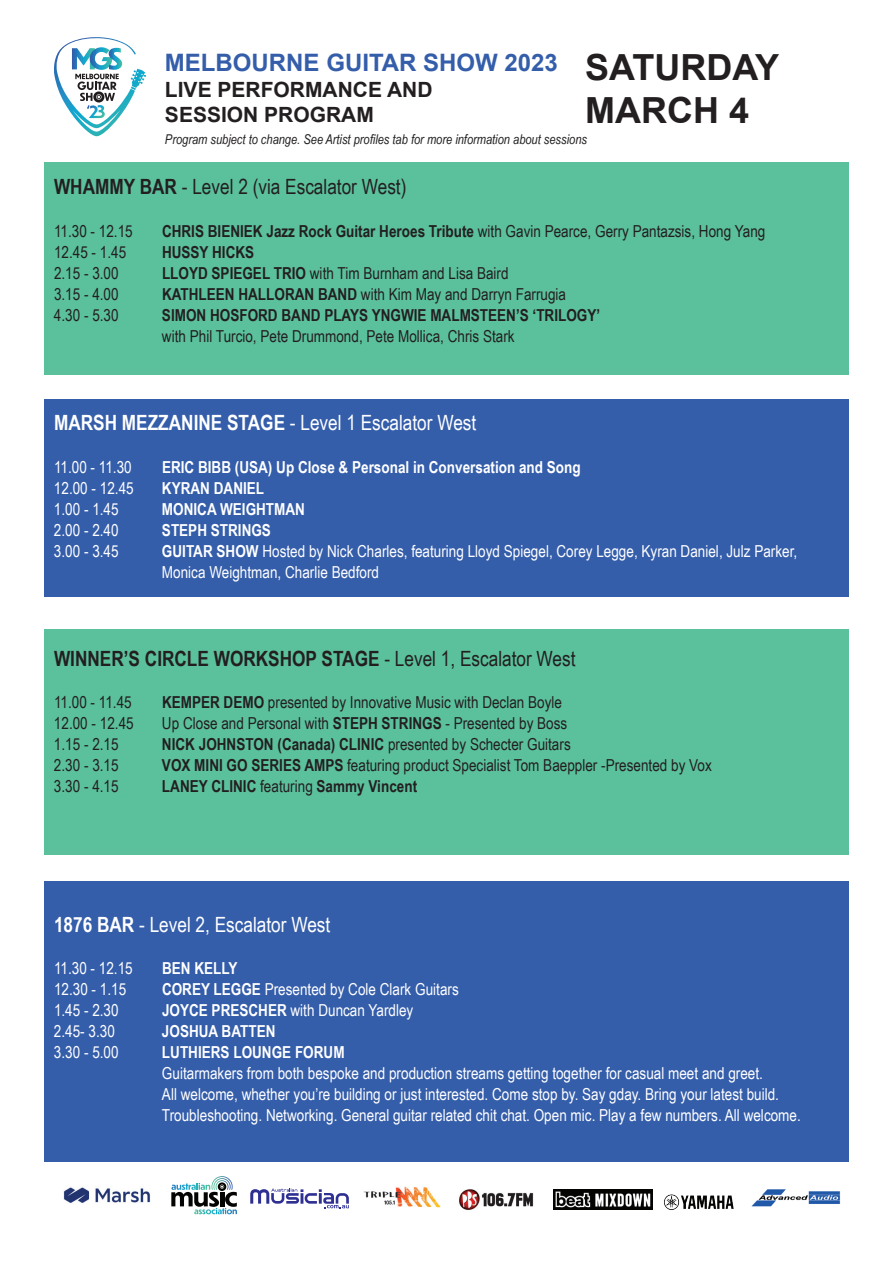
<style>
.page{position:relative;width:893px;height:1263px;background:#fff}
.page>*{position:absolute;margin:0;border:0;box-sizing:border-box;transform-origin:0 0}
.t1{font:700 36px/43.2px "Arial";color:#231f20}
.t2{font:700 24px "Arial";color:#345daa}
.t3{font:21px "Arial Narrow";color:#fff}
.t4{font:700 21px "Arial Narrow";color:#231f20}
.t5{font:21px "Arial Narrow";color:#231f20}
.t6{font:700 21px/25.2px "Arial";color:#231f20}
.t7{font:16.5px/21px "Arial Narrow";color:#fff}
.t8{font:16.5px "Arial Narrow";color:#231f20}
.t9{font:700 16.5px "Arial Narrow";color:#231f20}
.t10{font:700 16.5px "Arial Narrow";color:#fff}
.t11{font:italic 13.5px "Arial Narrow";color:#231f20}
.s1{font-weight:700}
.s2{font-weight:400}
</style>
<div class="page">
<div style="left:44px;top:881px;width:805px;height:281px;background:#345daa"></div>
<div style="left:44px;top:629px;width:805px;height:225px;background:#5bc19d"></div>
<div style="left:44px;top:399px;width:805px;height:197px;background:#345daa"></div>
<div style="left:44px;top:162px;width:805px;height:212px;background:#5bc19d"></div>
<svg style="left:54px;top:37px;width:90px;height:99px"></svg>
<img style="left:63px;top:1187px;width:87px;height:16px">
<svg style="left:171px;top:1176px;width:66px;height:38px"></svg>
<svg style="left:250px;top:1188px;width:99px;height:20px"></svg>
<img style="left:364px;top:1186px;width:76px;height:21px">
<img style="left:459px;top:1189px;width:75px;height:21px">
<img style="left:554px;top:1189px;width:98px;height:20px">
<img style="left:664px;top:1194px;width:70px;height:16px">
<img style="left:751px;top:1189px;width:90px;height:18px">
<h1 class="t1" style="left:585px;top:47px;width:196px">SATURDAY<br>MARCH 4</h1>
<p class="t11" style="left:165px;top:130px;width:423px">Program subject to change. See Artist profiles tab for more information about sessions</p>
<h2 class="t2" style="left:165px;top:47px;width:394px">MELBOURNE GUITAR SHOW 2023</h2>
<p class="t6" style="left:165px;top:77px;width:269px">LIVE PERFORMANCE AND<br>SESSION PROGRAM</p>
<p class="t5" style="left:54px;top:171px;width:354px"><span class="s1">WHAMMY BAR</span> - Level 2 (via Escalator West)</p>
<p class="t8" style="left:54px;top:219px;width:80px">11.30 - 12.15</p>
<p class="t9" style="left:162px;top:219px;width:605px">CHRIS BIENIEK Jazz Rock Guitar Heroes Tribute <span class="s2">with Gavin Pearce, Gerry Pantazsis, Hong Yang</span></p>
<p class="t8" style="left:54px;top:240px;width:74px">12.45 - 1.45</p>
<p class="t9" style="left:162px;top:240px;width:94px">HUSSY HICKS</p>
<p class="t8" style="left:54px;top:261px;width:66px">2.15 - 3.00</p>
<p class="t8" style="left:162px;top:261px;width:348px"><span class="s1">LLOYD SPIEGEL TRIO</span> with Tim Burnham and Lisa Baird</p>
<p class="t8" style="left:54px;top:282px;width:66px">3.15 - 4.00</p>
<p class="t8" style="left:162px;top:282px;width:406px"><span class="s1">KATHLEEN HALLORAN BAND</span> with Kim May and Darryn Farrugia</p>
<p class="t8" style="left:54px;top:303px;width:66px">4.30 - 5.30</p>
<p class="t9" style="left:162px;top:303px;width:440px">SIMON HOSFORD BAND PLAYS YNGWIE MALMSTEEN’S ‘TRILOGY’</p>
<p class="t8" style="left:162px;top:324px;width:354px">with Phil Turcio, Pete Drummond, Pete Mollica, Chris Stark</p>
<p class="t3" style="left:54px;top:407px;width:424px"><span class="s1">MARSH MEZZANINE STAGE</span> - Level 1 Escalator West</p>
<p class="t7" style="left:54px;top:456px;width:79px">11.00 - 11.30</p>
<p class="t10" style="left:162px;top:454px;width:420px">ERIC BIBB (USA) Up Close &amp; Personal in Conversation and Song</p>
<p class="t7" style="left:54px;top:477px;width:81px">12.00 - 12.45</p>
<p class="t10" style="left:162px;top:475px;width:104px">KYRAN DANIEL</p>
<p class="t7" style="left:54px;top:498px;width:66px">1.00 - 1.45</p>
<p class="t10" style="left:162px;top:496px;width:145px">MONICA WEIGHTMAN</p>
<p class="t7" style="left:54px;top:519px;width:66px">2.00 - 2.40</p>
<p class="t10" style="left:162px;top:517px;width:111px">STEPH STRINGS</p>
<p class="t7" style="left:54px;top:540px;width:66px">3.00 - 3.45</p>
<p class="t7" style="left:162px;top:540px;width:637px"><span class="s1">GUITAR SHOW</span> Hosted by Nick Charles, featuring Lloyd Spiegel, Corey Legge, Kyran Daniel, Julz Parker,<br>Monica Weightman, Charlie Bedford</p>
<p class="t4" style="left:54px;top:643px;width:523px">WINNER’S CIRCLE WORKSHOP STAGE <span class="s2">- Level 1, Escalator West</span></p>
<p class="t8" style="left:54px;top:690px;width:79px">11.00 - 11.45</p>
<p class="t8" style="left:162px;top:690px;width:402px"><span class="s1">KEMPER DEMO</span> presented by Innovative Music with Declan Boyle</p>
<p class="t8" style="left:54px;top:711px;width:81px">12.00 - 12.45</p>
<p class="t8" style="left:162px;top:711px;width:407px">Up Close and Personal with <span class="s1">STEPH STRINGS</span> - Presented by Boss</p>
<p class="t8" style="left:54px;top:732px;width:66px">1.15 - 2.15</p>
<p class="t9" style="left:162px;top:732px;width:410px">NICK JOHNSTON (Canada) CLINIC <span class="s2">presented by Schecter Guitars</span></p>
<p class="t8" style="left:54px;top:753px;width:66px">2.30 - 3.15</p>
<p class="t8" style="left:162px;top:753px;width:551px"><span class="s1">VOX MINI GO SERIES AMPS</span> featuring product Specialist Tom Baeppler -Presented by Vox</p>
<p class="t8" style="left:54px;top:774px;width:66px">3.30 - 4.15</p>
<p class="t9" style="left:162px;top:774px;width:257px">LANEY CLINIC <span class="s2">featuring</span> Sammy Vincent</p>
<p class="t3" style="left:54px;top:909px;width:278px"><span class="s1">1876 BAR</span> - Level 2, Escalator West</p>
<p class="t7" style="left:54px;top:957px;width:80px">11.30 - 12.15</p>
<p class="t10" style="left:162px;top:956px;width:77px">BEN KELLY</p>
<p class="t7" style="left:54px;top:978px;width:74px">12.30 - 1.15</p>
<p class="t7" style="left:162px;top:978px;width:298px"><span class="s1">COREY LEGGE</span> Presented by Cole Clark Guitars</p>
<p class="t7" style="left:54px;top:999px;width:66px">1.45 - 2.30</p>
<p class="t7" style="left:162px;top:999px;width:253px"><span class="s1">JOYCE PRESCHER</span> with Duncan Yardley</p>
<p class="t7" style="left:54px;top:1020px;width:62px">2.45- 3.30</p>
<p class="t10" style="left:162px;top:1019px;width:115px">JOSHUA BATTEN</p>
<p class="t7" style="left:54px;top:1041px;width:66px">3.30 - 5.00</p>
<p class="t10" style="left:162px;top:1040px;width:184px">LUTHIERS LOUNGE FORUM</p>
<p class="t7" style="left:162px;top:1062px;width:640px">Guitarmakers from both bespoke and production streams getting together for casual meet and greet.<br>All welcome, whether you’re building or just interested. Come stop by. Say gday. Bring your latest build.<br>Troubleshooting. Networking. General guitar related chit chat. Open mic. Play a few numbers. All welcome.</p>
</div>
